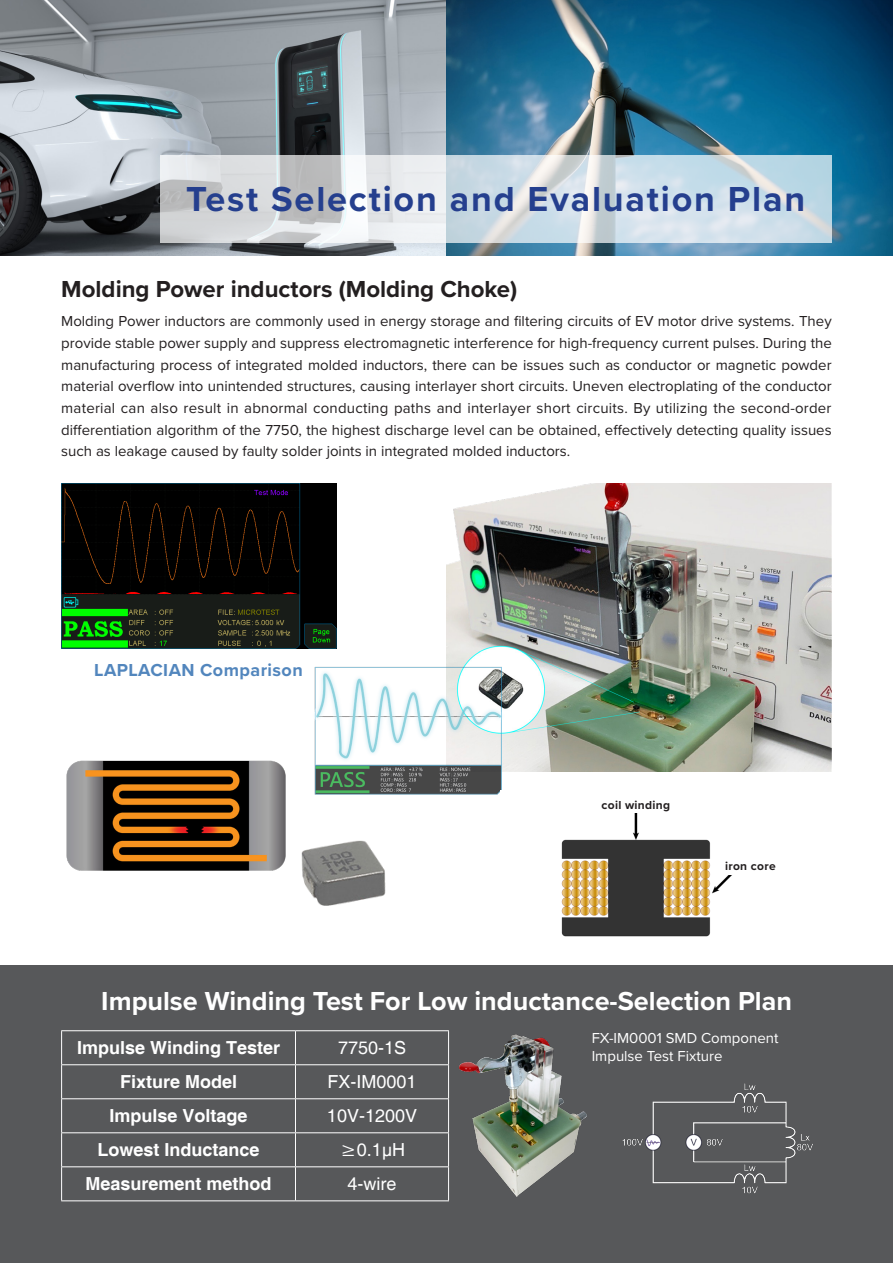
<style>
.page{position:relative;width:893px;height:1263px;background:#fff}
.page>*{position:absolute;margin:0;border:0;box-sizing:border-box;transform-origin:0 0}
.t1{font:700 36px "Proxima Nova";letter-spacing:.05em;color:#253f8e}
.t2{font:700 27px "Proxima Nova";color:#fff}
.t3{font:700 24px "Proxima Nova";color:#231f20}
.t4{font:700 18px "Helvetica";color:#fff}
.t5{font:18px "Helvetica";color:#fff}
.t6{font:700 18px "Proxima Nova";letter-spacing:.025em;color:#5286bd}
.t7{font:15px/21.6px "Proxima Nova";color:#231f20;text-align:justify}
.t8{font:15px/18px "Proxima Nova";color:#fff}
.t9{font:700 12px "Proxima Nova";letter-spacing:.025em;color:#231f20}
</style>
<div class="page">
<img style="left:0;top:0;width:893px;height:255px">
<img style="left:446px;top:483px;width:386px;height:289px">
<img style="left:301px;top:840px;width:85px;height:66px">
<img style="left:66px;top:760px;width:220px;height:111px">
<img style="left:61px;top:483px;width:276px;height:165px">
<div style="left:0;top:965px;width:893px;height:298px;background:#57585a"></div>
<img style="left:314px;top:666px;width:192px;height:128px">
<img style="left:501px;top:791px;width:231px;height:146px">
<img style="left:459px;top:1034px;width:128px;height:163px">
<hr style="left:61px;top:1030px;width:234px;height:1px;background:#fff">
<hr style="left:61px;top:1031px;width:1px;height:33px;background:#fff">
<hr style="left:295px;top:1030px;width:154px;height:1px;background:#fff">
<hr style="left:295px;top:1031px;width:1px;height:33px;background:#fff">
<hr style="left:448px;top:1031px;width:1px;height:33px;background:#fff">
<hr style="left:61px;top:1064px;width:234px;height:1px;background:#fff">
<hr style="left:61px;top:1065px;width:1px;height:33px;background:#fff">
<hr style="left:295px;top:1064px;width:154px;height:1px;background:#fff">
<hr style="left:295px;top:1065px;width:1px;height:33px;background:#fff">
<hr style="left:448px;top:1065px;width:1px;height:33px;background:#fff">
<hr style="left:61px;top:1098px;width:234px;height:1px;background:#fff">
<hr style="left:61px;top:1099px;width:1px;height:33px;background:#fff">
<hr style="left:295px;top:1098px;width:154px;height:1px;background:#fff">
<hr style="left:295px;top:1099px;width:1px;height:33px;background:#fff">
<hr style="left:448px;top:1099px;width:1px;height:33px;background:#fff">
<hr style="left:61px;top:1132px;width:234px;height:1px;background:#fff">
<hr style="left:61px;top:1133px;width:1px;height:33px;background:#fff">
<hr style="left:295px;top:1132px;width:154px;height:1px;background:#fff">
<hr style="left:295px;top:1133px;width:1px;height:33px;background:#fff">
<hr style="left:448px;top:1133px;width:1px;height:33px;background:#fff">
<hr style="left:61px;top:1166px;width:234px;height:1px;background:#fff">
<hr style="left:61px;top:1167px;width:1px;height:33px;background:#fff">
<hr style="left:295px;top:1166px;width:154px;height:1px;background:#fff">
<hr style="left:295px;top:1167px;width:1px;height:33px;background:#fff">
<hr style="left:448px;top:1167px;width:1px;height:33px;background:#fff">
<hr style="left:61px;top:1200px;width:234px;height:1px;background:#fff">
<hr style="left:295px;top:1200px;width:154px;height:1px;background:#fff">
<svg style="left:160px;top:155px;width:672px;height:87px;background:#d3dce2"></svg>
<img style="left:622px;top:1083px;width:191px;height:111px">
<div style="left:596px;top:796px;width:80px;height:17px;background:#fff"></div>
<div style="left:720px;top:858px;width:61px;height:17px;background:#fff"></div>
<p class="t1" style="left:186px;top:172px;width:620px">Test Selection and Evaluation Plan</p>
<p class="t3" style="left:61px;top:271px;width:458px">Molding Power inductors (Molding Choke)</p>
<p class="t7" style="left:61px;top:310px;width:772px">Molding Power inductors are commonly used in energy storage and filtering circuits of EV motor drive systems. They provide stable power supply and suppress electromagnetic interference for high-frequency current pulses. During the manufacturing process of integrated molded inductors, there can be issues such as conductor or magnetic powder material overflow into unintended structures, causing interlayer short circuits. Uneven electroplating of the conductor material can also result in abnormal conducting paths and interlayer short circuits. By utilizing the second-order differentiation algorithm of the 7750, the highest discharge level can be obtained, effectively detecting quality issues such as leakage caused by faulty solder joints in integrated molded inductors.</p>
<p class="t6" style="left:94px;top:656px;width:210px">LAPLACIAN Comparison</p>
<p class="t9" style="left:602px;top:796px;width:70px">coil winding</p>
<p class="t9" style="left:725px;top:857px;width:52px">iron core</p>
<p class="t2" style="left:101px;top:980px;width:692px">Impulse Winding Test For Low inductance-Selection Plan</p>
<p class="t8" style="left:592px;top:1028px;width:188px">FX-IM0001 SMD Component<br>Impulse Test Fixture</p>
<p class="t4" style="left:77px;top:1037px;width:205px">Impulse Winding Tester</p>
<p class="t5" style="left:338px;top:1037px;width:70px">7750-1S</p>
<p class="t4" style="left:120px;top:1071px;width:119px">Fixture Model</p>
<p class="t5" style="left:327px;top:1071px;width:91px">FX-IM0001</p>
<p class="t4" style="left:110px;top:1105px;width:140px">Impulse Voltage</p>
<p class="t5" style="left:327px;top:1105px;width:92px">10V-1200V</p>
<p class="t4" style="left:98px;top:1139px;width:164px">Lowest Inductance</p>
<p class="t5" style="left:339px;top:1139px;width:67px">≥0.1μH</p>
<p class="t4" style="left:86px;top:1173px;width:188px">Measurement method</p>
<p class="t5" style="left:347px;top:1173px;width:50px">4-wire</p>
</div>
